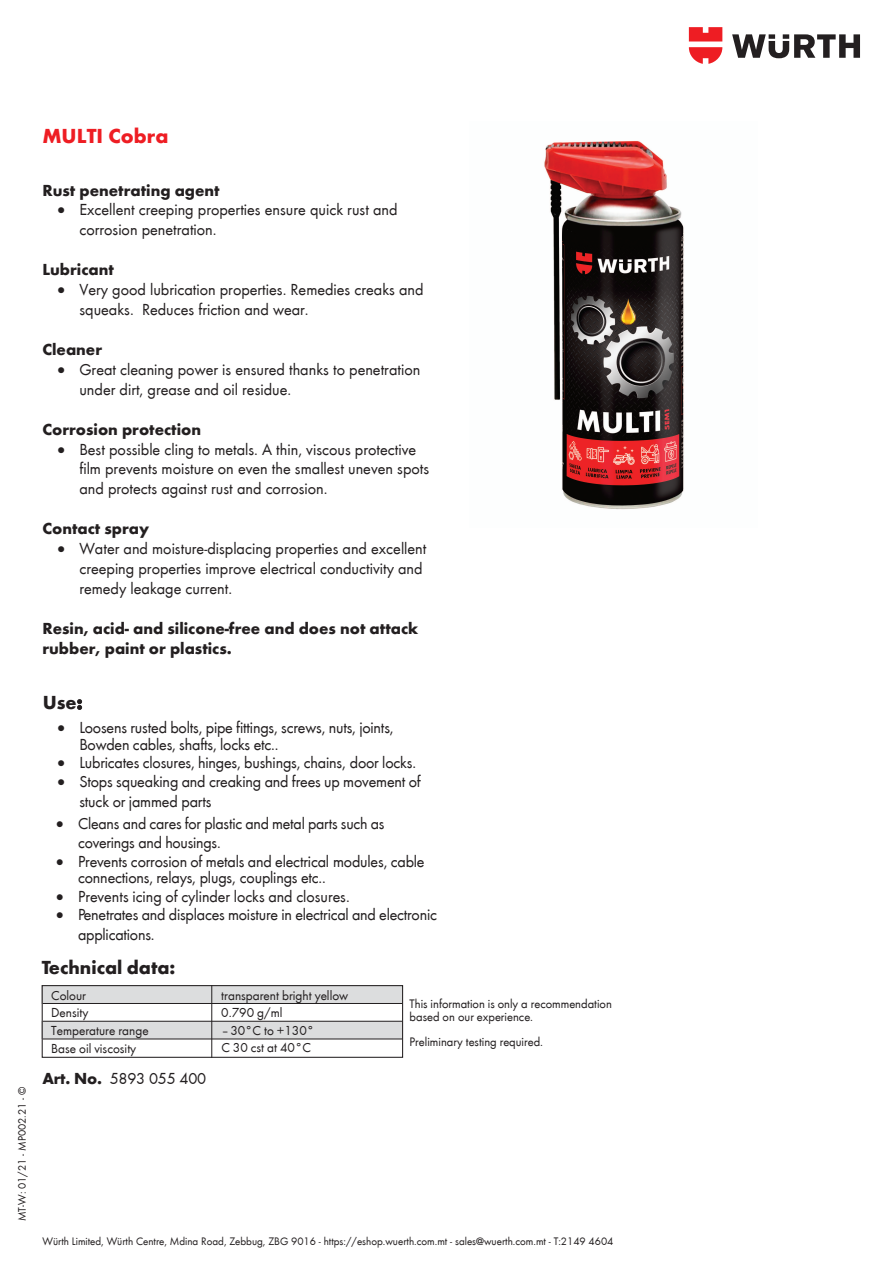
<style>
.page{position:relative;width:893px;height:1263px;background:#fff}
.page>*{position:absolute;margin:0;border:0;box-sizing:border-box;transform-origin:0 0}
.t1{font:700 21px "Wuerth";color:#ee1d23}
.t2{font:700 19.5px "Wuerth";color:#231f20}
.t3{font:16.5px/20px "Wuerth";color:#231f20}
.t4{font:700 16.5px/20px "Wuerth";color:#231f20}
.t5{font:13.5px/17.7px "Wuerth";color:#231f20}
.t6{font:12.75px/12.6px "Wuerth";color:#231f20}
.t7{font:11.25px "Wuerth";color:#231f20}
.s1{font-weight:700}
</style>
<div class="page">
<svg style="left:732px;top:34px;width:128px;height:24px"></svg>
<svg style="left:689px;top:27px;width:33px;height:37px"></svg>
<img style="left:544px;top:141px;width:140px;height:369px">
<div style="left:42px;top:985px;width:361px;height:18px;background:#dcddde"></div>
<div style="left:42px;top:1021px;width:361px;height:18px;background:#dcddde"></div>
<div style="left:42px;top:985px;width:361px;height:73px;border:1px solid #231f20"></div>
<hr style="left:43px;top:1003px;width:359px;height:1px;background:#231f20">
<hr style="left:43px;top:1021px;width:359px;height:1px;background:#231f20">
<hr style="left:43px;top:1039px;width:359px;height:1px;background:#231f20">
<hr style="left:211px;top:985px;width:1px;height:73px;background:#231f20">
<p class="t1" style="left:42px;top:120px;width:128px">MULTI Cobra</p>
<p class="t4" style="left:42px;top:179px;width:179px">Rust penetrating agent</p>
<p class="t3" style="left:79px;top:199px;width:320px;text-indent:-22px">• Excellent creeping properties ensure quick rust and corrosion penetration.</p>
<p class="t4" style="left:42px;top:259px;width:73px">Lubricant</p>
<p class="t3" style="left:79px;top:279px;width:346px;text-indent:-22px">• Very good lubrication properties. Remedies creaks and squeaks. Reduces friction and wear.</p>
<p class="t4" style="left:42px;top:338px;width:61px">Cleaner</p>
<p class="t3" style="left:79px;top:359px;width:342px;text-indent:-22px">• Great cleaning power is ensured thanks to penetration under dirt, grease and oil residue.</p>
<p class="t4" style="left:42px;top:418px;width:160px">Corrosion protection</p>
<p class="t3" style="left:79px;top:438px;width:351px;text-indent:-22px">• Best possible cling to metals. A thin, viscous protective film prevents moisture on even the smallest uneven spots and protects against rust and corrosion.</p>
<p class="t4" style="left:42px;top:518px;width:108px">Contact spray</p>
<p class="t3" style="left:79px;top:538px;width:349px;text-indent:-22px">• Water and moisture-displacing properties and excellent creeping properties improve electrical conductivity and remedy leakage current.</p>
<p class="t4" style="left:42px;top:617px;width:377px">Resin, acid- and silicone-free and does not attack rubber, paint or plastics.</p>
<p class="t7" style="left:14px;top:1221px;width:136px;rotate:-90deg">MT-W: 01/21 - MP002.21 - ©</p>
<p class="t2" style="left:43px;top:688px;width:41px">Use:</p>
<p class="t3" style="left:79px;top:719px;width:316px;line-height:16.5px;text-indent:-22px">• Loosens rusted bolts, pipe fittings, screws, nuts, joints,<br>Bowden cables, shafts, locks etc..</p>
<p class="t3" style="left:57px;top:752px;width:360px">• Lubricates closures, hinges, bushings, chains, door locks.</p>
<p class="t3" style="left:79px;top:771px;width:343px;text-indent:-22px">• Stops squeaking and creaking and frees up movement of stuck or jammed parts</p>
<p class="t3" style="left:78px;top:813px;width:308px;line-height:19px;text-indent:-22px">• Cleans and cares for plastic and metal parts such as coverings and housings.</p>
<p class="t3" style="left:78px;top:852px;width:348px;line-height:16px;text-indent:-22px">• Prevents corrosion of metals and electrical modules, cable connections, relays, plugs, couplings etc..</p>
<p class="t3" style="left:56px;top:885px;width:295px">• Prevents icing of cylinder locks and closures.</p>
<p class="t3" style="left:78px;top:904px;width:360px;text-indent:-22px">• Penetrates and displaces moisture in electrical and electronic applications.</p>
<p class="t2" style="left:42px;top:953px;width:135px">Technical data:</p>
<p class="t5" style="left:51px;top:985px;width:36px">Colour</p>
<p class="t5" style="left:221px;top:985px;width:128px">transparent bright yellow</p>
<p class="t5" style="left:51px;top:1003px;width:39px">Density</p>
<p class="t5" style="left:221px;top:1003px;width:63px">0.790 g/ml</p>
<p class="t5" style="left:51px;top:1021px;width:99px">Temperature range<br>Base oil viscosity</p>
<p class="t5" style="left:221px;top:1021px;width:94px">–30°C to +130°<br>C 30 cst at 40°C</p>
<p class="t3" style="left:42px;top:1067px;width:165px"><span class="s1">Art. No.</span> 5893 055 400</p>
<p class="t6" style="left:410px;top:997px;width:204px">This information is only a recommendation based on our experience.</p>
<p class="t6" style="left:410px;top:1034px;width:135px">Preliminary testing required.</p>
<p class="t7" style="left:43px;top:1234px;width:572px">Würth Limited, Würth Centre, Mdina Road, Zebbug, ZBG 9016 - https://eshop.wuerth.com.mt - sales@wuerth.com.mt - T:2149 4604</p>
</div>
